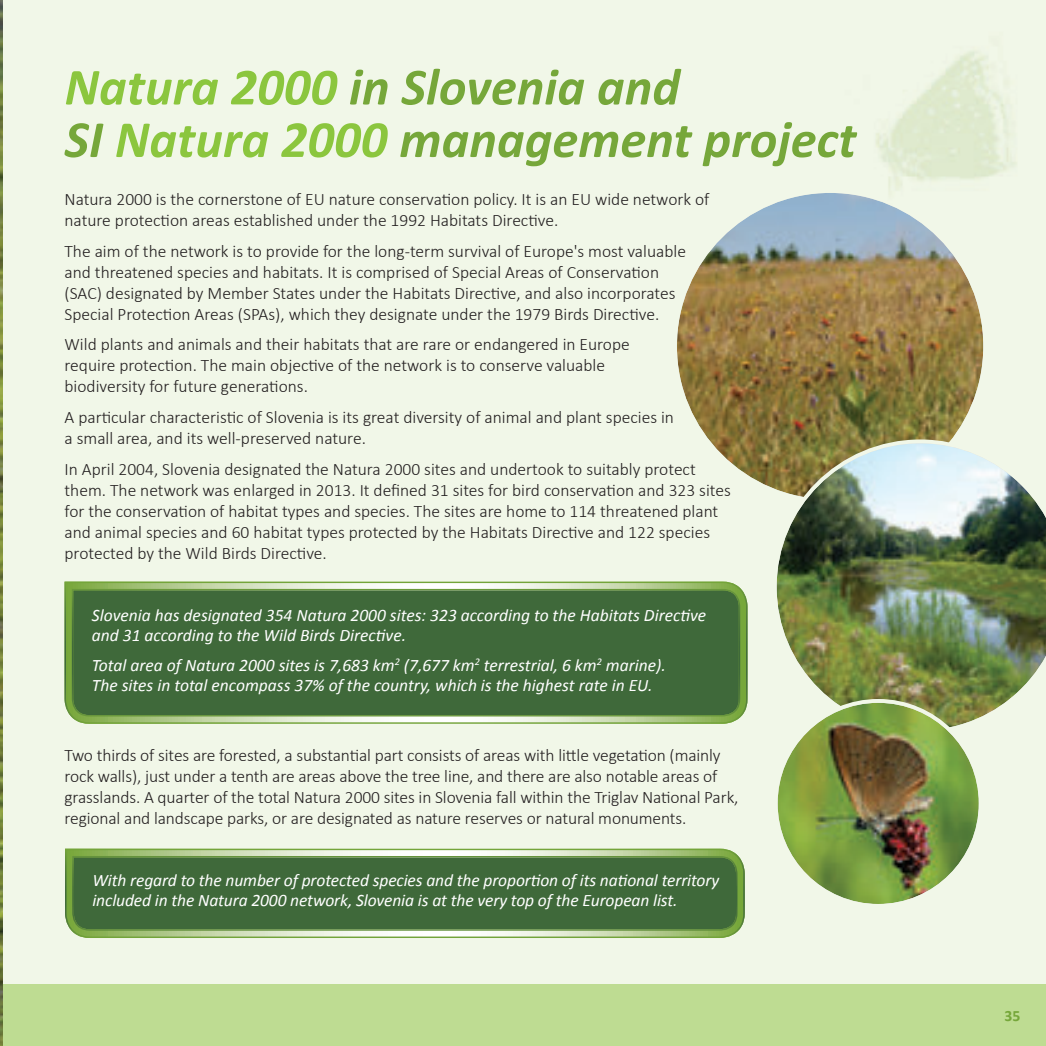
<style>
.page{position:relative;width:1046px;height:1046px;background:#fff}
.page>*{position:absolute;margin:0;border:0;box-sizing:border-box;transform-origin:0 0}
.t1{font:italic 700 52.5px/52.5px "Calibri";color:#76a73a}
.t2{font:300 17.5px/21px "Calibri";color:#231f20}
.t3{font:italic 17.5px/20.1px "Calibri";color:#fff}
.t4{font:700 15.75px "Calibri";color:#76a73a}
.s1{color:#8bc63e}
</style>
<div class="page">
<div style="left:2px;top:0;width:1044px;height:1046px;background:#f1f7e8"></div>
<div style="left:2px;top:985px;width:1044px;height:61px;background:#bedc92"></div>
<svg style="left:64px;top:581px;width:684px;height:143px"></svg>
<div style="left:71px;top:588px;width:670px;height:129px;background:#3f693a"></div>
<svg style="left:65px;top:848px;width:680px;height:90px"></svg>
<svg style="left:72px;top:855px;width:666px;height:76px;background:#436d3c"></svg>
<img style="left:677px;top:193px;width:306px;height:306px;border-radius:153px">
<img style="left:773px;top:439px;width:273px;height:288px">
<img style="left:777px;top:703px;width:202px;height:201px;border-radius:101px">
<img style="left:813px;top:51px;width:204px;height:167px">
<svg style="left:0;top:0;width:3px;height:1046px;background:#73813e"></svg>
<h1 class="t1" style="left:65px;top:61px;width:793px"><span class="s1">Natura 2000</span> in Slovenia and<br>SI <span class="s1">Natura 2000</span> management project</h1>
<p class="t2" style="left:65px;top:187px;width:646px">Natura 2000 is the cornerstone of EU nature conservation policy. It is an EU wide network of nature protection areas established under the 1992 Habitats Directive.</p>
<p class="t2" style="left:65px;top:239px;width:623px">The aim of the network is to provide for the long-term survival of Europe's most valuable and threatened species and habitats. It is comprised of Special Areas of Conservation (SAC) designated by Member States under the Habitats Directive, and also incorporates Special Protection Areas (SPAs), which they designate under the 1979 Birds Directive.</p>
<p class="t2" style="left:65px;top:333px;width:567px">Wild plants and animals and their habitats that are rare or endangered in Europe require protection. The main objective of the network is to conserve valuable biodiversity for future generations.</p>
<p class="t2" style="left:65px;top:406px;width:611px">A particular characteristic of Slovenia is its great diversity of animal and plant species in a small area, and its well-preserved nature.</p>
<p class="t2" style="left:65px;top:458px;width:668px">In April 2004, Slovenia designated the Natura 2000 sites and undertook to suitably protect them. The network was enlarged in 2013. It defined 31 sites for bird conservation and 323 sites for the conservation of habitat types and species. The sites are home to 114 threatened plant and animal species and 60 habitat types protected by the Habitats Directive and 122 species protected by the Wild Birds Directive.</p>
<p class="t3" style="left:92px;top:604px;width:616px">Slovenia has designated 354 Natura 2000 sites: 323 according to the Habitats Directive and 31 according to the Wild Birds Directive.</p>
<p class="t3" style="left:92px;top:654px;width:575px">Total area of Natura 2000 sites is 7,683 km<sup>2</sup> (7,677 km<sup>2</sup> terrestrial, 6 km<sup>2</sup> marine).<br>The sites in total encompass 37% of the country, which is the highest rate in EU.</p>
<p class="t2" style="left:65px;top:744px;width:675px">Two thirds of sites are forested, a substantial part consists of areas with little vegetation (mainly rock walls), just under a tenth are areas above the tree line, and there are also notable areas of grasslands. A quarter of the total Natura 2000 sites in Slovenia fall within the Triglav National Park, regional and landscape parks, or are designated as nature reserves or natural monuments.</p>
<p class="t3" style="left:92px;top:869px;width:628px">With regard to the number of protected species and the proportion of its national territory included in the Natura 2000 network, Slovenia is at the very top of the European list.</p>
<p class="t4" style="left:1004px;top:1006px;width:17px">35</p>
</div>
